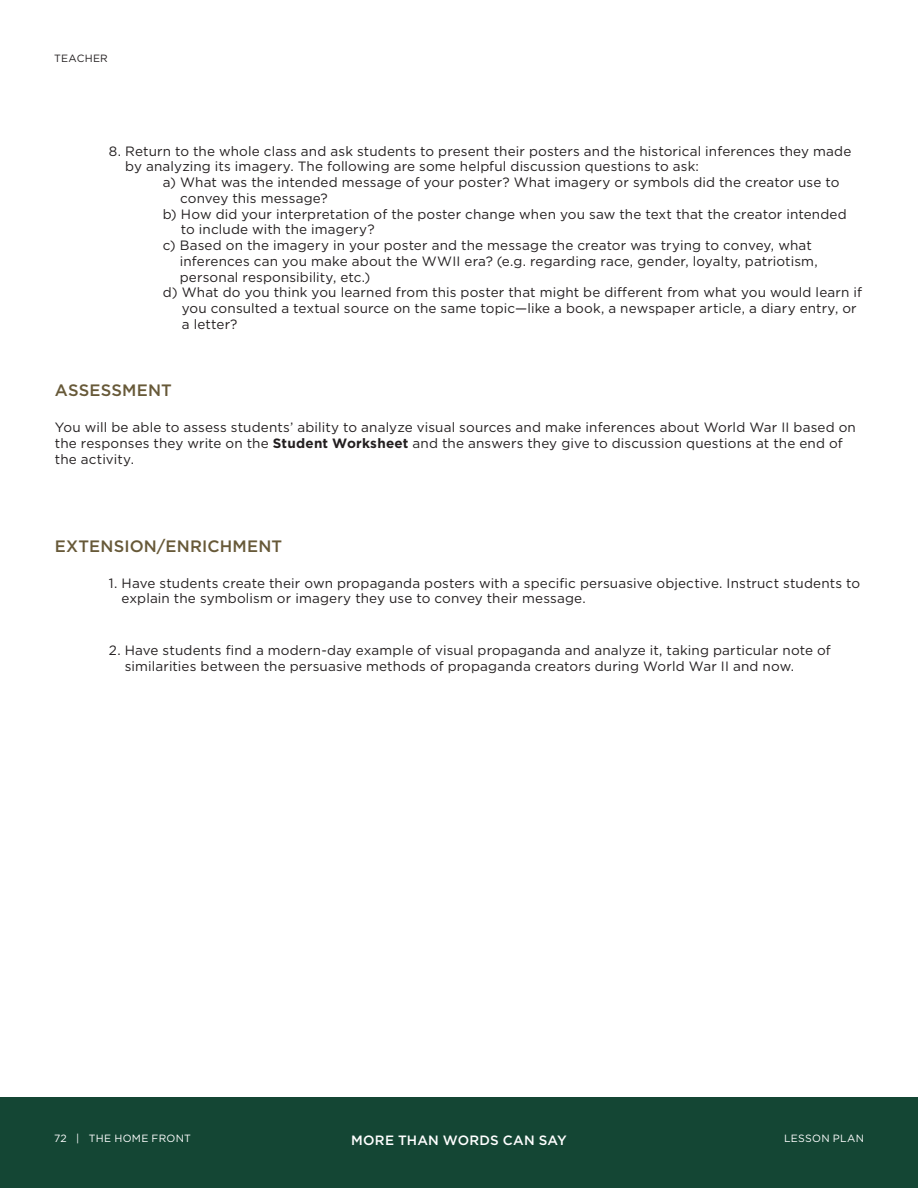
<style>
.page{position:relative;width:918px;height:1188px;background:#fff}
.page>*{position:absolute;margin:0;border:0;box-sizing:border-box;transform-origin:0 0}
.t1{font:500 16.5px "Gotham";letter-spacing:.01em;color:#675938}
.t2{font:13.5px/15.8px "Gotham";letter-spacing:.01em;color:#231f20}
.t3{font:500 13.5px "Gotham";letter-spacing:.015em;color:#fff}
.t4{font:10.5px "Gotham";letter-spacing:.025em;color:#fff}
.t5{font:10.5px "Gotham";letter-spacing:.025em;color:#231f20}
.s1{font-weight:700}
</style>
<div class="page">
<div style="left:0;top:1097px;width:918px;height:91px;background:#144634"></div>
<p class="t5" style="left:54px;top:52px;width:55px">TEACHER</p>
<p class="t2" style="left:125px;top:143px;width:728px;text-indent:-16px">8. Return to the whole class and ask students to present their posters and the historical inferences they made by analyzing its imagery. The following are some helpful discussion questions to ask:</p>
<p class="t2" style="left:180px;top:174px;width:661px;text-indent:-17px">a) What was the intended message of your poster? What imagery or symbols did the creator use to convey this message?</p>
<p class="t2" style="left:181px;top:206px;width:667px;text-indent:-18px">b) How did your interpretation of the poster change when you saw the text that the creator intended to include with the imagery?</p>
<p class="t2" style="left:180px;top:237px;width:639px;text-indent:-17px">c) Based on the imagery in your poster and the message the creator was trying to convey, what inferences can you make about the WWII era? (e.g. regarding race, gender, loyalty, patriotism, personal responsibility, etc.)</p>
<p class="t2" style="left:182px;top:284px;width:682px;text-indent:-19px">d) What do you think you learned from this poster that might be different from what you would learn if you consulted a textual source on the same topic—like a book, a newspaper article, a diary entry, or a letter?</p>
<p class="t1" style="left:55px;top:380px;width:118px">ASSESSMENT</p>
<p class="t2" style="left:55px;top:419px;width:803px">You will be able to assess students’ ability to analyze visual sources and make inferences about World War II based on the responses they write on the <span class="s1">Student Worksheet</span> and the answers they give to discussion questions at the end of the activity.</p>
<p class="t1" style="left:55px;top:535px;width:229px">EXTENSION/ENRICHMENT</p>
<p class="t2" style="left:122px;top:575px;width:740px;text-indent:-13px">1. Have students create their own propaganda posters with a specific persuasive objective. Instruct students to explain the symbolism or imagery they use to convey their message.</p>
<p class="t2" style="left:125px;top:642px;width:707px;text-indent:-16px">2. Have students find a modern-day example of visual propaganda and analyze it, taking particular note of similarities between the persuasive methods of propaganda creators during World War II and now.</p>
<p class="t4" style="left:54px;top:1132px;width:139px">72 | THE HOME FRONT</p>
<p class="t4" style="left:784px;top:1132px;width:81px">LESSON PLAN</p>
<p class="t3" style="left:351px;top:1131px;width:217px">MORE THAN WORDS CAN SAY</p>
</div>
